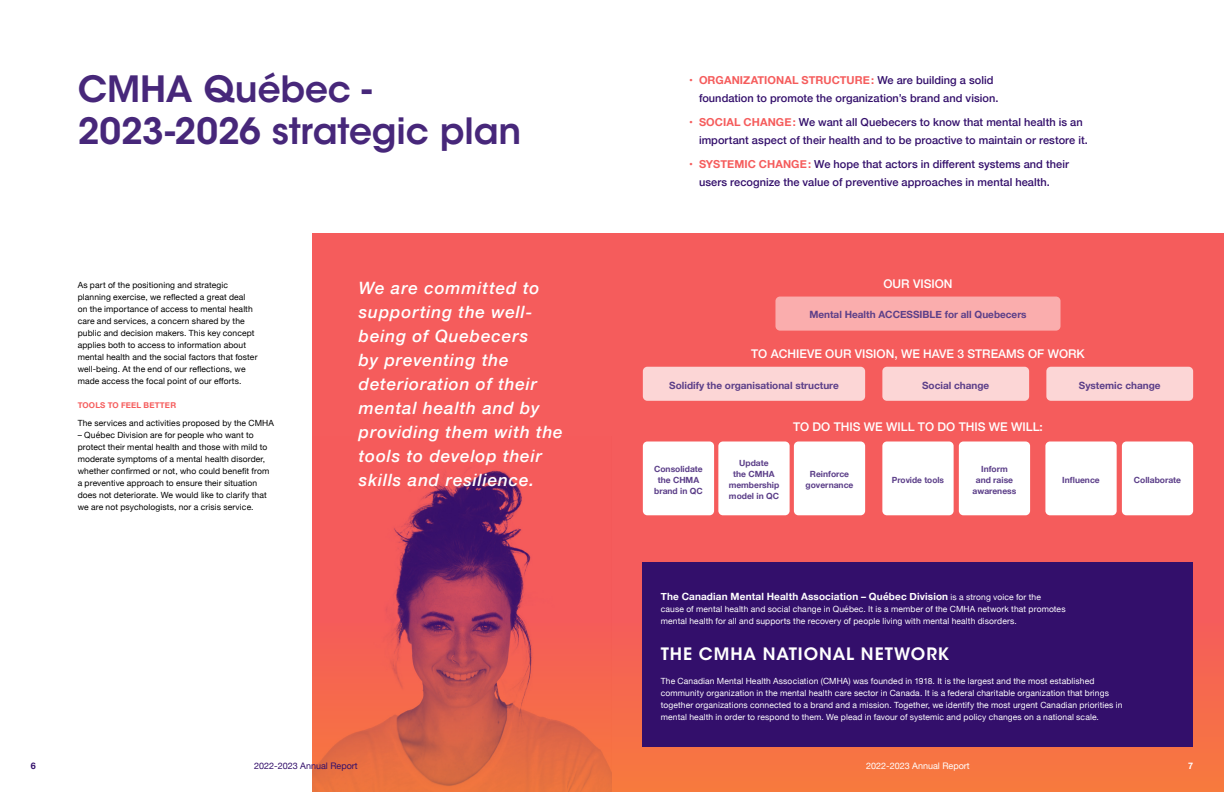
<style>
.page{position:relative;width:1224px;height:792px;background:#fff}
.page>*{position:absolute;margin:0;border:0;box-sizing:border-box;transform-origin:0 0}
.t1{font:600 36px/42px "ITC Avant Garde Std";letter-spacing:-.005em;color:#47277a}
.t2{font:italic 500 17px/24px "Helvetica Neue";letter-spacing:.05em;color:#fff}
.t3{font:600 17px "ITC Avant Garde Std";letter-spacing:.05em;color:#fff}
.t4{font:500 12px "Helvetica Neue";color:#fff}
.t5{font:500 11px/18px "Helvetica Neue";letter-spacing:.005em;color:#330f6b}
.t6{font:700 10px "Helvetica Neue";color:#5c3f89}
.t7{font:700 10px "Helvetica Neue";letter-spacing:.015em;color:#fff}
.t8{font:9px "Helvetica Neue";color:#330f6b}
.t9{font:9px "Helvetica Neue";color:#fff}
.t10{font:700 9px "Helvetica Neue";color:#330f6b}
.t11{font:700 9px "Helvetica Neue";color:#fff}
.t12{font:8.5px/12px "Helvetica Neue";letter-spacing:.015em;color:#000}
.t13{font:8.5px/12px "Helvetica Neue";letter-spacing:.015em;color:#fff}
.t14{font:700 8.5px/11px "Helvetica Neue";color:#5c3f89;text-align:center}
.t15{font:700 8px "Helvetica Neue";letter-spacing:.02em;color:#f55c5c}
.s1{font-weight:700;color:#f55c5c}
.s2{font-weight:400;font-size:8.5px}
</style>
<div class="page">
<div style="left:312px;top:234px;width:912px;height:558px;background:#f55c5c"></div>
<img style="left:386px;top:470px;width:145px;height:154px">
<svg style="left:312px;top:624px;width:912px;height:168px"></svg>
<div style="left:643px;top:562px;width:550px;height:185px;background:#330f6b"></div>
<div style="left:775px;top:297px;width:286px;height:34px;background:#faadad;border-radius:4px"></div>
<div style="left:643px;top:367px;width:222px;height:34px;background:#fcd6d6;border-radius:4px"></div>
<div style="left:643px;top:442px;width:71px;height:73px;background:#fff;border-radius:5px"></div>
<div style="left:718px;top:442px;width:72px;height:73px;background:#fff;border-radius:5px"></div>
<div style="left:794px;top:442px;width:71px;height:73px;background:#fff;border-radius:5px"></div>
<div style="left:882px;top:442px;width:72px;height:73px;background:#fff;border-radius:5px"></div>
<div style="left:1045px;top:442px;width:72px;height:73px;background:#fff;border-radius:5px"></div>
<div style="left:1122px;top:442px;width:71px;height:73px;background:#fff;border-radius:5px"></div>
<div style="left:959px;top:442px;width:71px;height:73px;background:#fff;border-radius:5px"></div>
<div style="left:882px;top:367px;width:147px;height:34px;background:#fcd6d6;border-radius:4px"></div>
<div style="left:1046px;top:367px;width:147px;height:34px;background:#fcd6d6;border-radius:4px"></div>
<h1 class="t1" style="left:78px;top:68px;width:445px">CMHA Québec -<br>2023-2026 strategic plan</h1>
<p class="t5" style="left:699px;top:70px;width:301px;text-indent:-10px"><span class="s1">• ORGANIZATIONAL STRUCTURE:</span> We are building a solid foundation to promote the organization’s brand and vision.</p>
<p class="t5" style="left:699px;top:112px;width:390px;text-indent:-10px"><span class="s1">• SOCIAL CHANGE:</span> We want all Quebecers to know that mental health is an important aspect of their health and to be proactive to maintain or restore it.</p>
<p class="t5" style="left:699px;top:154px;width:371px;text-indent:-10px"><span class="s1">• SYSTEMIC CHANGE:</span> We hope that actors in different systems and their users recognize the value of preventive approaches in mental health.</p>
<p class="t12" style="left:78px;top:279px;width:181px">As part of the positioning and strategic planning exercise, we reflected a great deal<br>on the importance of access to mental health care and services, a concern shared by the public and decision makers. This key concept applies both to access to information about mental health and the social factors that foster well-being. At the end of our reflections, we made access the focal point of our efforts.</p>
<p class="t15" style="left:78px;top:399px;width:100px">TOOLS TO FEEL BETTER</p>
<p class="t12" style="left:78px;top:417px;width:198px">The services and activities proposed by the CMHA</p>
<p class="t12" style="left:78px;top:429px;width:193px">– Québec Division are for people who want to protect their mental health and those with mild to moderate symptoms of a mental health disorder, whether confirmed or not, who could benefit from a preventive approach to ensure their situation does not deteriorate. We would like to clarify that we are not psychologists, nor a crisis service.</p>
<h2 class="t2" style="left:359px;top:275px;width:205px">We are committed to supporting the well&shy;being of Quebecers<br>by preventing the deterioration of their mental health and by providing them with the tools to develop their skills and resilience.</h2>
<h3 class="t4" style="left:883px;top:274px;width:71px">OUR VISION</h3>
<p class="t6" style="left:809px;top:307px;width:219px">Mental Health ACCESSIBLE for all Quebecers</p>
<h3 class="t4" style="left:751px;top:344px;width:335px">TO ACHIEVE OUR VISION, WE HAVE 3 STREAMS OF WORK</h3>
<p class="t6" style="left:669px;top:377px;width:171px">Solidify the organisational structure</p>
<p class="t6" style="left:922px;top:377px;width:69px">Social change</p>
<p class="t6" style="left:1079px;top:377px;width:83px">Systemic change</p>
<h3 class="t4" style="left:793px;top:417px;width:251px">TO DO THIS WE WILL TO DO THIS WE WILL:</h3>
<p class="t14" style="left:654px;top:463px;width:50px">Consolidate the CHMA brand in QC</p>
<p class="t14" style="left:729px;top:458px;width:52px">Update<br>the CMHA membership model in QC</p>
<p class="t14" style="left:806px;top:469px;width:49px">Reinforce governance</p>
<p class="t14" style="left:892px;top:474px;width:54px">Provide tools</p>
<p class="t14" style="left:1062px;top:474px;width:39px">Influence</p>
<p class="t14" style="left:1134px;top:474px;width:49px">Collaborate</p>
<p class="t14" style="left:973px;top:463px;width:45px">Inform and raise awareness</p>
<p class="t7" style="left:661px;top:589px;width:382px">The Canadian Mental Health Association – Québec Division <span class="s2">is a strong voice for the</span></p>
<p class="t13" style="left:661px;top:603px;width:406px">cause of mental health and social change in Québec. It is a member of the CMHA network that promotes mental health for all and supports the recovery of people living with mental health disorders.</p>
<h2 class="t3" style="left:661px;top:643px;width:290px">THE CMHA NATIONAL NETWORK</h2>
<p class="t13" style="left:661px;top:675px;width:463px">The Canadian Mental Health Association (CMHA) was founded in 1918. It is the largest and the most established community organization in the mental health care sector in Canada. It is a federal charitable organization that brings together organizations connected to a brand and a mission. Together, we identify the most urgent Canadian priorities in mental health in order to respond to them. We plead in favour of systemic and policy changes on a national scale.</p>
<p class="t10" style="left:31px;top:759px;width:7px">6</p>
<p class="t8" style="left:254px;top:759px;width:105px">2022-2023 Annual Report</p>
<p class="t9" style="left:866px;top:759px;width:105px">2022-2023 Annual Report</p>
<p class="t11" style="left:1188px;top:759px;width:7px">7</p>
</div>
